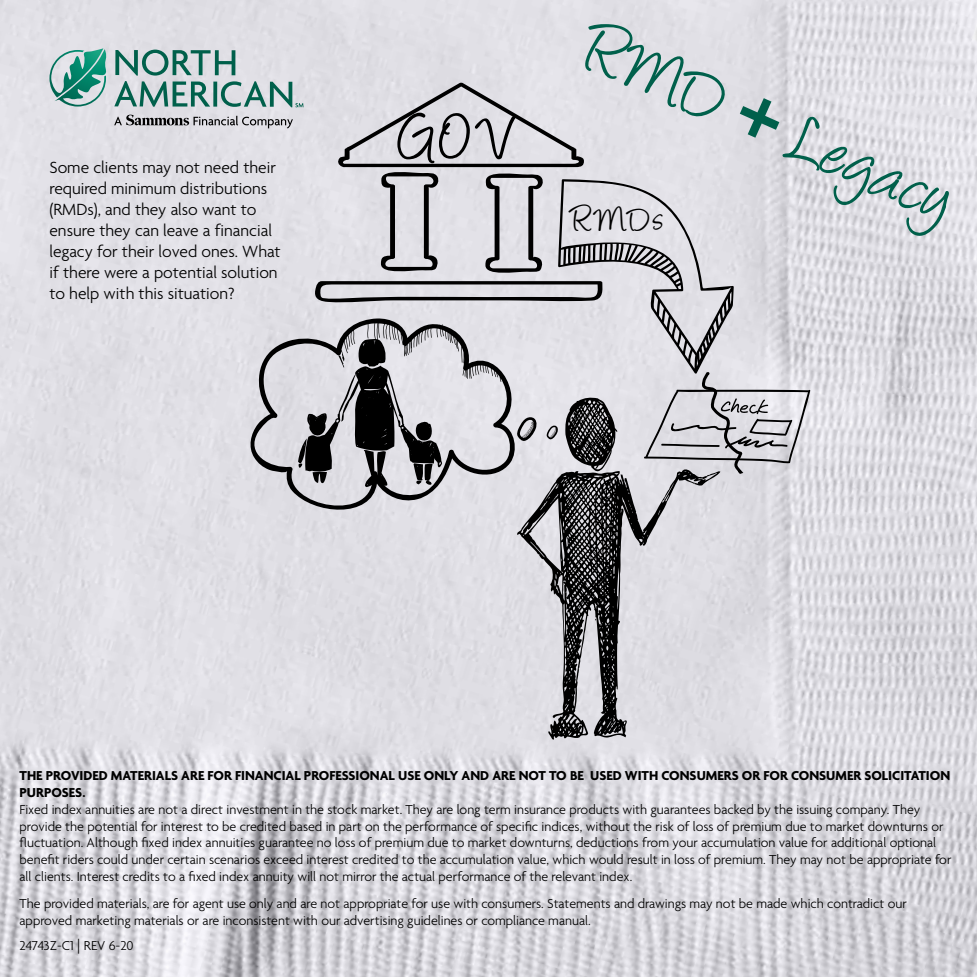
<style>
.page{position:relative;width:977px;height:977px;background:#fff}
.page>*{position:absolute;margin:0;border:0;box-sizing:border-box;transform-origin:0 0}
.t1{font:78.23px "Angelina";color:#00604b}
.t2{font:71.75px "Angelina";color:#000}
.t3{font:38.68px "Angelina";color:#000}
.t4{font:300 17.5px/21px "Agenda";color:#000}
.t5{font:300 14px/16.8px "Agenda";color:#000}
.t6{font:700 14px/16.8px "Agenda";color:#000}
.s1{font-family:"Helvetica Neue LT Std";font-weight:700}
.s2{font-size:15.75px}
</style>
<div class="page">
<img style="left:0;top:0;width:976px;height:976px">
<svg style="left:516px;top:487px;width:204px;height:253px;background:#aeadb2"></svg>
<svg style="left:244px;top:487px;width:283px;height:38px;background:#d1d0d6"></svg>
<svg style="left:49px;top:48px;width:58px;height:58px;background:#7cb5ad"></svg>
<svg style="left:114px;top:50px;width:696px;height:437px;background:#cacacf"></svg>
<p class="t4" style="left:49px;top:158px;width:233px">Some clients may not need their required minimum distributions (RMDs), and they also want to ensure they can leave a financial legacy for their loved ones. What if there were a potential solution to help with this situation?</p>
<h2 class="t2" style="left:399px;top:107px;width:116px">GOV</h2>
<h1 class="t1" style="left:599px;top:13px;width:400px;rotate:24deg">RMD <span class="s1">+</span> Legacy</h1>
<h3 class="t3" style="left:570px;top:202px;width:94px">RMDs</h3>
<p class="t6" style="left:20px;top:768px;width:932px">THE PROVIDED MATERIALS ARE FOR FINANCIAL PROFESSIONAL USE ONLY AND ARE NOT TO BE USED WITH CONSUMERS OR FOR CONSUMER SOLICITATION<br>PURPOSES.</p>
<p class="t5" style="left:20px;top:801px;width:933px">Fixed index annuities are not a direct investment in the stock market. They are long term insurance products with guarantees backed by the issuing company. They provide the potential for interest to be credited based in part on the performance of specific indices, without the risk of loss of premium due to market downturns or fluctuation. Although fixed index annuities guarantee no loss of premium due to market downturns, deductions from your accumulation value for additional optional benefit riders could under certain scenarios exceed interest credited to the accumulation value, which would result in loss of premium. They may not be appropriate for all clients. Interest credits to a fixed index annuity will not mirror the actual performance of the relevant index.</p>
<p class="t5" style="left:20px;top:896px;width:888px">The provided materials, are for agent use only and are not appropriate for use with consumers. Statements and drawings may not be made which contradict our approved marketing materials or are inconsistent with our advertising guidelines or compliance manual.</p>
<p class="t5" style="left:20px;top:938px;width:116px">24743Z-C1 <span class="s2">|</span> REV 6-20</p>
</div>
